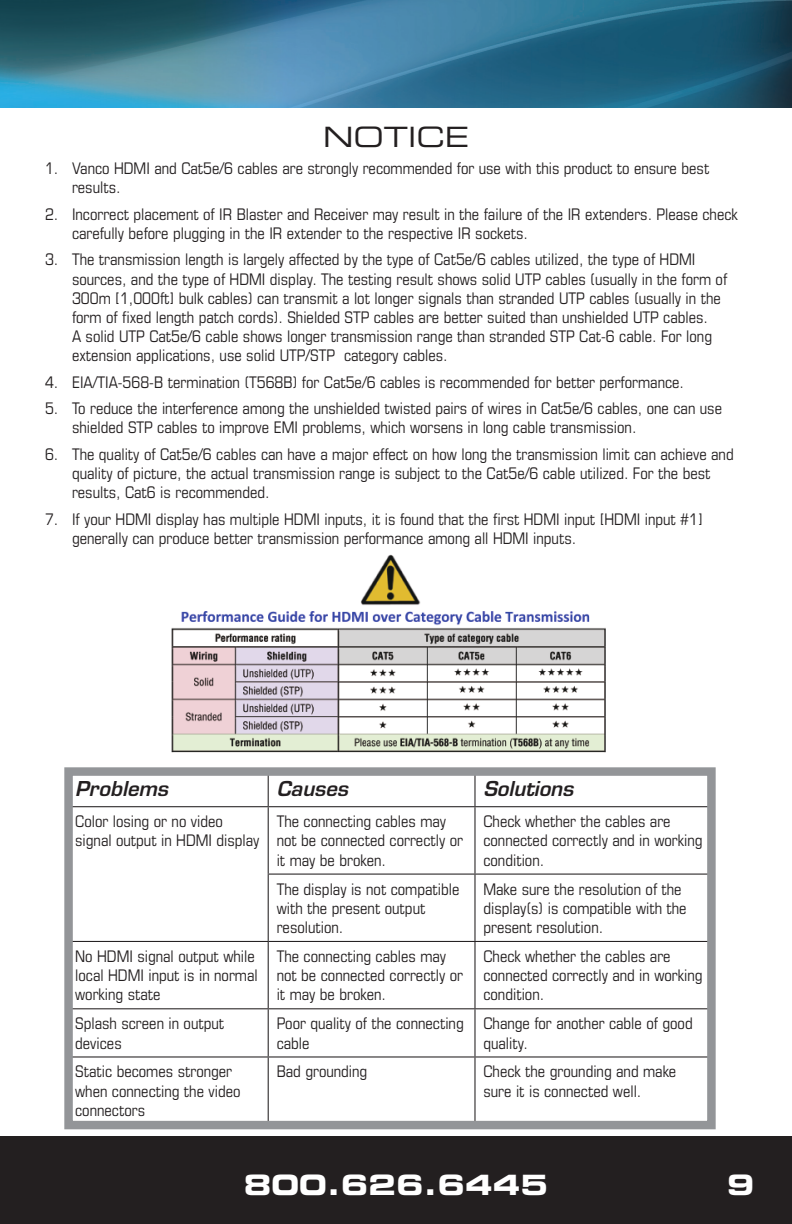
<style>
.page{position:relative;width:792px;height:1224px;background:#fff}
.page>*{position:absolute;margin:0;border:0;box-sizing:border-box;transform-origin:0 0}
.t1{font:28px "Eurostile LT Std Bold Ex 2";color:#fff}
.ManualHeaders{font:28px "Eurostile LT Std Ex 2";color:#231f20}
.ManualBasicParagraph{font:italic 600 20px "Eurostile LT Std";color:#231f20}
.ManualNumberedList{font:condensed 16px/19.2px "Eurostile LT Std";color:#231f20}
.Specifications{font:condensed 16px/19.2px "Eurostile LT Std";color:#231f20}
</style>
<div class="page">
<div style="left:0;top:1136px;width:792px;height:88px;background:#231f20"></div>
<img style="left:0;top:0;width:792px;height:107px">
<img style="left:171px;top:554px;width:435px;height:199px">
<svg style="left:64px;top:767px;width:652px;height:363px"></svg>
<p class="ManualHeaders" style="left:323px;top:118px;width:147px">NOTICE</p>
<p class="ManualNumberedList" style="left:72px;top:159px;width:639px;text-indent:-27px">1. Vanco HDMI and Cat5e/6 cables are strongly recommended for use with this product to ensure best results.</p>
<p class="ManualNumberedList" style="left:72px;top:204px;width:667px;text-indent:-27px">2. Incorrect placement of IR Blaster and Receiver may result in the failure of the IR extenders. Please check carefully before plugging in the IR extender to the respective IR sockets.</p>
<p class="ManualNumberedList" style="left:72px;top:250px;width:657px;text-indent:-27px">3. The transmission length is largely affected by the type of Cat5e/6 cables utilized, the type of HDMI sources, and the type of HDMI display. The testing result shows solid UTP cables (usually in the form of 300m [1,000ft] bulk cables) can transmit a lot longer signals than stranded UTP cables (usually in the form of fixed length patch cords). Shielded STP cables are better suited than unshielded UTP cables.<br>A solid UTP Cat5e/6 cable shows longer transmission range than stranded STP Cat-6 cable. For long extension applications, use solid UTP/STP category cables.</p>
<p class="ManualNumberedList" style="left:45px;top:372px;width:641px">4. EIA/TIA-568-B termination (T568B) for Cat5e/6 cables is recommended for better performance.</p>
<p class="ManualNumberedList" style="left:72px;top:399px;width:652px;text-indent:-27px">5. To reduce the interference among the unshielded twisted pairs of wires in Cat5e/6 cables, one can use shielded STP cables to improve EMI problems, which worsens in long cable transmission.</p>
<p class="ManualNumberedList" style="left:72px;top:444px;width:663px;text-indent:-27px">6. The quality of Cat5e/6 cables can have a major effect on how long the transmission limit can achieve and quality of picture, the actual transmission range is subject to the Cat5e/6 cable utilized. For the best results, Cat6 is recommended.</p>
<p class="ManualNumberedList" style="left:72px;top:509px;width:632px;text-indent:-27px">7. If your HDMI display has multiple HDMI inputs, it is found that the first HDMI input [HDMI input #1] generally can produce better transmission performance among all HDMI inputs.</p>
<p class="ManualBasicParagraph" style="left:75px;top:776px;width:94px">Problems</p>
<p class="ManualBasicParagraph" style="left:277px;top:776px;width:73px">Causes</p>
<p class="ManualBasicParagraph" style="left:483px;top:776px;width:91px">Solutions</p>
<p class="Specifications" style="left:75px;top:812px;width:186px">Color losing or no video signal output in HDMI display</p>
<p class="Specifications" style="left:277px;top:812px;width:188px">The connecting cables may not be connected correctly or it may be broken.</p>
<p class="Specifications" style="left:483px;top:812px;width:220px">Check whether the cables are connected correctly and in working condition.</p>
<p class="Specifications" style="left:277px;top:879px;width:184px">The display is not compatible with the present output resolution.</p>
<p class="Specifications" style="left:483px;top:879px;width:205px">Make sure the resolution of the display(s) is compatible with the present resolution.</p>
<p class="Specifications" style="left:75px;top:946px;width:184px">No HDMI signal output while local HDMI input is in normal working state</p>
<p class="Specifications" style="left:277px;top:946px;width:188px">The connecting cables may not be connected correctly or it may be broken.</p>
<p class="Specifications" style="left:483px;top:946px;width:220px">Check whether the cables are connected correctly and in working condition.</p>
<p class="Specifications" style="left:75px;top:1014px;width:151px">Splash screen in output devices</p>
<p class="Specifications" style="left:277px;top:1014px;width:189px">Poor quality of the connecting cable</p>
<p class="Specifications" style="left:483px;top:1014px;width:211px">Change for another cable of good quality.</p>
<p class="Specifications" style="left:75px;top:1062px;width:167px">Static becomes stronger when connecting the video connectors</p>
<p class="Specifications" style="left:277px;top:1062px;width:92px">Bad grounding</p>
<p class="Specifications" style="left:483px;top:1062px;width:194px">Check the grounding and make sure it is connected well.</p>
<h1 class="t1" style="left:244px;top:1165px;width:306px">800.626.6445</h1>
<h1 class="t1" style="left:727px;top:1165px;width:29px">9</h1>
</div>
